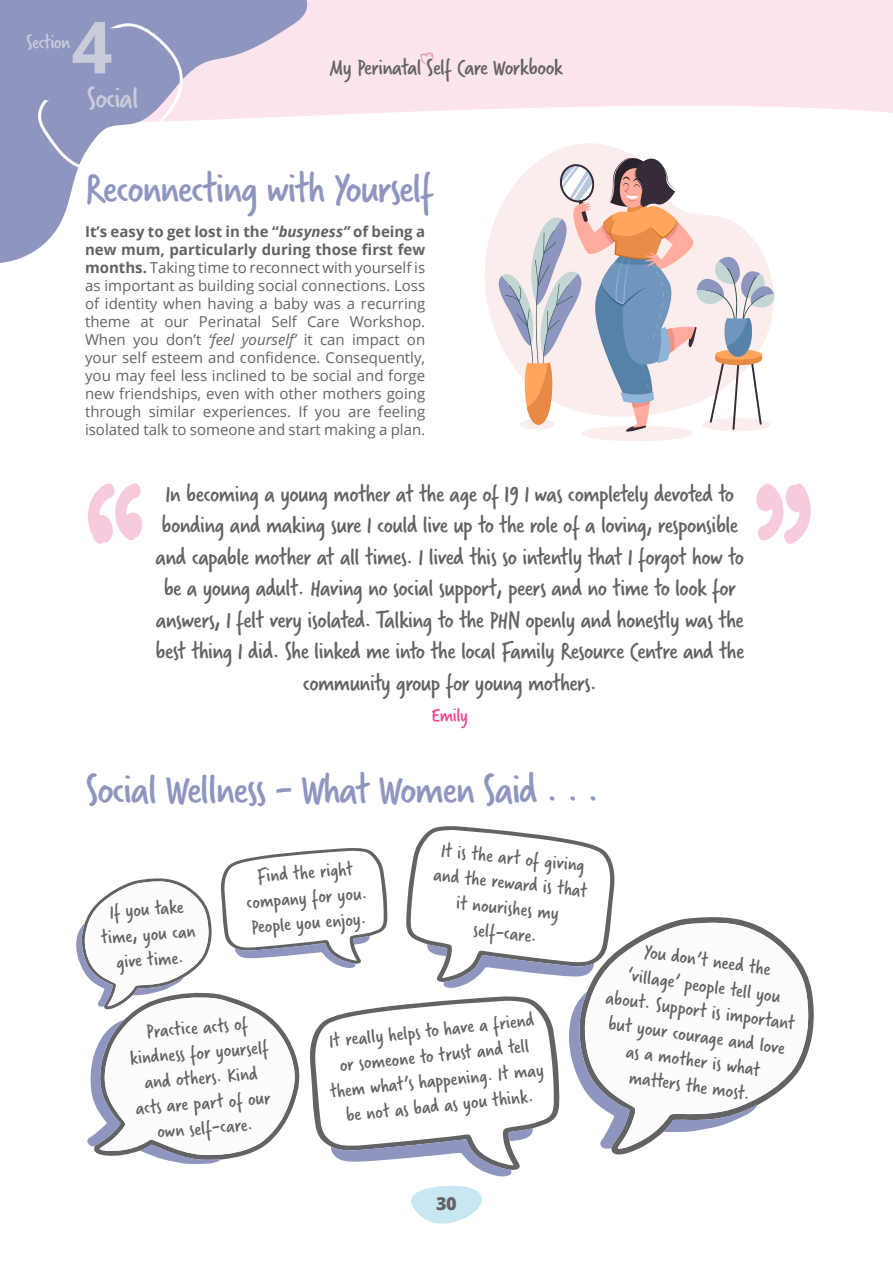
<style>
.page{position:relative;width:893px;height:1263px;background:#fff}
.page>*{position:absolute;margin:0;border:0;box-sizing:border-box;transform-origin:0 0}
.Title_60_pt{font:700 72px "Open Sans";color:#c8ccd9}
.Title_80_pt{font:45px "Verveine";letter-spacing:-.03em;color:#8e96bf}
.Title_80_pt-2{font:32.4px "Verveine";letter-spacing:-.03em;color:#c8ccd9}
.Heading_40_pt___Center{font:25.5px/31.5px "Verveine";letter-spacing:-.02em;color:#636366;text-align:center}
.t1{font:24px "Verveine";letter-spacing:-.02em;color:#636366}
.Title_60_pt-2{font:21.6px "Verveine";letter-spacing:-.03em;color:#c8ccd9}
.Title_80_pt-3{font:21px/25.2px "Verveine";color:#636366;text-align:center}
.Heading_40_pt___Center-2{font:21px "Verveine";letter-spacing:-.02em;color:#ee4690}
.t2{font:800 18px "Open Sans";color:#636366}
.t3{font:15px/18px "Open Sans";color:#636366;text-align:justify}
.s1{font-weight:700}
.s2{font-weight:700;font-style:italic}
.s3{font-style:italic}
</style>
<div class="page">
<div style="left:308px;top:0;width:585px;height:116px;background:#fce4ee"></div>
<svg style="left:0;top:0;width:308px;height:263px"></svg>
<svg style="left:6px;top:20px;width:178px;height:150px"></svg>
<svg style="left:411px;top:1185px;width:71px;height:39px"></svg>
<svg style="left:485px;top:143px;width:200px;height:298px"></svg>
<div style="left:581px;top:426px;width:112px;height:15px;background:#fceded;border-radius:50%"></div>
<svg style="left:494px;top:149px;width:281px;height:288px"></svg>
<svg style="left:88px;top:483px;width:54px;height:61px"></svg>
<svg style="left:756px;top:483px;width:55px;height:61px"></svg>
<img style="left:420px;top:52px;width:15px;height:14px">
<svg style="left:630px;top:917px;width:184px;height:235px"></svg>
<svg style="left:630px;top:922px;width:179px;height:227px"></svg>
<svg style="left:76px;top:826px;width:554px;height:350px"></svg>
<p class="Title_60_pt" style="left:71px;top:-3px;width:43px">4</p>
<p class="Title_60_pt-2" style="left:26px;top:27px;width:45px">Section</p>
<p class="Title_80_pt-2" style="left:87px;top:76px;width:53px">Social</p>
<h3 class="t1" style="left:330px;top:50px;width:235px">My Perinatal Self Care Workbook</h3>
<p class="Title_80_pt" style="left:85px;top:157px;width:350px">Reconnecting with Yourself</p>
<p class="t3" style="left:85px;top:222px;width:342px"><span class="s1">It’s easy to get lost in the “</span><span class="s2">busyness”</span> <span class="s1">of being a new mum, particularly during those first few months.</span> Taking time to reconnect with yourself is as important as building social connections. Loss of identity when having a baby was a recurring theme at our Perinatal Self Care Workshop.<br>When you don’t <span class="s3">‘feel yourself’</span> it can impact on your self esteem and confidence. Consequently, you may feel less inclined to be social and forge new friendships, even with other mothers going through similar experiences. If you are feeling isolated talk to someone and start making a plan.</p>
<p class="Heading_40_pt___Center" style="left:155px;top:478px;width:590px">In becoming a young mother at the age of 19 I was completely devoted to bonding and making sure I could live up to the role of a loving, responsible and capable mother at all times. I lived this so intently that I forgot how to be a young adult. Having no social support, peers and no time to look for answers, I felt very isolated. Talking to the PHN openly and honestly was the best thing I did. She linked me into the local Family Resource Centre and the community group for young mothers.</p>
<p class="Heading_40_pt___Center-2" style="left:431px;top:701px;width:38px">Emily</p>
<p class="Title_80_pt" style="left:85px;top:758px;width:516px">Social Wellness - What Women Said . . .</p>
<p class="Title_80_pt-3" style="left:99px;top:900px;width:96px;rotate:-4deg">If you take time, you can give time.</p>
<p class="Title_80_pt-3" style="left:244px;top:864px;width:122px;rotate:-4deg">Find the right company for you.<br>People you enjoy.</p>
<p class="Title_80_pt-3" style="left:438px;top:837px;width:156px;rotate:6deg">It is the art of giving and the reward is that it nourishes my</p>
<p class="Title_80_pt-3" style="left:475px;top:917px;width:65px;rotate:6deg">self-care.</p>
<p class="Title_80_pt-3" style="left:127px;top:1020px;width:141px;rotate:-4deg">Practice acts of kindness for yourself and others. Kind acts are part of our own self-care.</p>
<p class="Title_80_pt-3" style="left:324px;top:1029px;width:216px;rotate:-6deg">It really helps to have a friend or someone to trust and tell them what’s happening. It may be not as bad as you think.</p>
<p class="Title_80_pt-3" style="left:646px;top:939px;width:130px;rotate:8deg">You don’t need the</p>
<p class="Title_80_pt-3" style="left:611px;top:960px;width:192px;rotate:8deg">‘village’ people tell you about. Support is important but your courage and love as a mother is what</p>
<p class="Title_80_pt-3" style="left:631px;top:1064px;width:124px;rotate:8deg">matters the most.</p>
<p class="t2" style="left:436px;top:1190px;width:22px">30</p>
</div>
